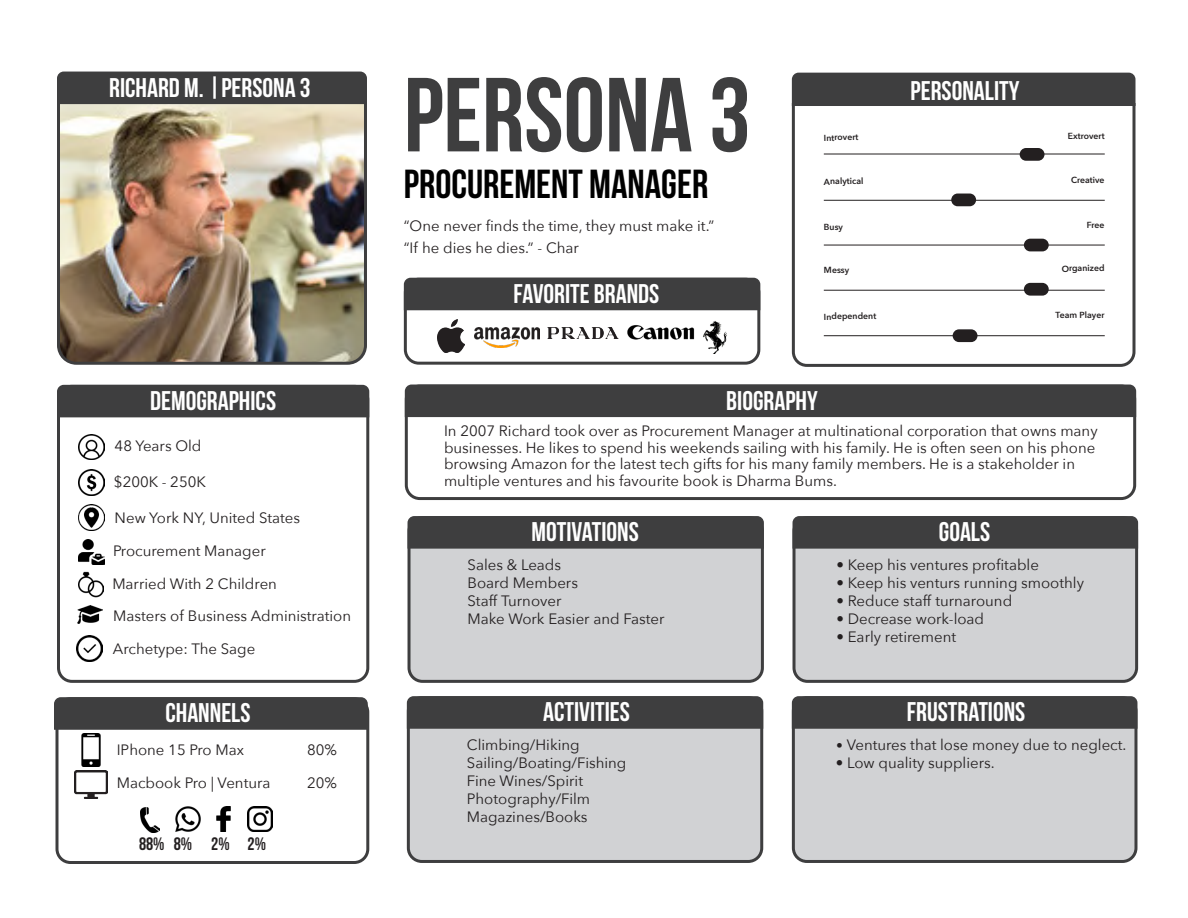
<style>
.page{position:relative;width:1188px;height:918px;background:#fff}
.page>*{position:absolute;margin:0;border:0;box-sizing:border-box;transform-origin:0 0}
.t1{font:105px "Bebas Neue";color:#3e3e3f}
.t2{font:40.5px "Bebas Neue";color:#000}
.t3{font:27px "Bebas Neue";color:#fff}
.t4{font:18px "Bebas Neue";color:#231f20}
.t5{font:15px/16.5px "Avenir Next";color:#231f20}
.t6{font:600 8.7px "Avenir Next";color:#231f20}
.s1{font-family:"Calibri"}
</style>
<div class="page">
<div style="left:404px;top:278px;width:356px;height:87px;border:3px solid #3e3e3f;border-radius:14px"></div>
<div style="left:405px;top:385px;width:731px;height:115px;border:3px solid #3e3e3f;border-radius:14px"></div>
<div style="left:57px;top:385px;width:312px;height:298px;border:3px solid #3e3e3f;border-radius:14px"></div>
<div style="left:56px;top:697px;width:313px;height:167px;border:3px solid #3e3e3f;border-radius:14px"></div>
<div style="left:409px;top:518px;width:353px;height:163px;background:#d1d2d4;border-radius:14px"></div>
<div style="left:408px;top:516px;width:356px;height:167px;border:3px solid #3e3e3f;border-radius:14px"></div>
<div style="left:408px;top:698px;width:354px;height:163px;background:#d1d2d4;border-radius:14px"></div>
<div style="left:407px;top:696px;width:356px;height:167px;border:3px solid #3e3e3f;border-radius:14px"></div>
<div style="left:794px;top:518px;width:343px;height:163px;background:#d1d2d4;border-radius:14px"></div>
<div style="left:793px;top:516px;width:345px;height:167px;border:3px solid #3e3e3f;border-radius:14px"></div>
<div style="left:793px;top:698px;width:343px;height:163px;background:#d1d2d4;border-radius:14px"></div>
<div style="left:792px;top:696px;width:345px;height:167px;border:3px solid #3e3e3f;border-radius:14px"></div>
<img style="left:79px;top:539px;width:25px;height:26px">
<img style="left:78px;top:572px;width:26px;height:25px">
<img style="left:79px;top:434px;width:25px;height:26px">
<img style="left:77px;top:606px;width:26px;height:18px">
<img style="left:76px;top:636px;width:26px;height:25px">
<img style="left:79px;top:469px;width:25px;height:26px">
<img style="left:79px;top:504px;width:25px;height:27px">
<img style="left:81px;top:734px;width:20px;height:33px">
<img style="left:75px;top:770px;width:33px;height:28px">
<img style="left:140px;top:808px;width:19px;height:25px">
<img style="left:216px;top:806px;width:15px;height:25px">
<img style="left:247px;top:806px;width:25px;height:25px">
<img style="left:61px;top:104px;width:302px;height:257px">
<div style="left:57px;top:73px;width:310px;height:292px;border:3px solid #3e3e3f;border-radius:18px"></div>
<img style="left:175px;top:806px;width:26px;height:26px">
<div style="left:57px;top:385px;width:312px;height:32px;background:#3e3e3f"></div>
<div style="left:404px;top:278px;width:356px;height:32px;background:#3e3e3f"></div>
<div style="left:405px;top:385px;width:731px;height:32px;background:#3e3e3f"></div>
<div style="left:57px;top:72px;width:310px;height:32px;background:#3e3e3f"></div>
<div style="left:54px;top:697px;width:314px;height:33px;background:#3e3e3f"></div>
<div style="left:408px;top:516px;width:356px;height:33px;background:#3e3e3f"></div>
<div style="left:407px;top:696px;width:356px;height:33px;background:#3e3e3f"></div>
<div style="left:793px;top:516px;width:345px;height:33px;background:#3e3e3f"></div>
<div style="left:792px;top:696px;width:345px;height:33px;background:#3e3e3f"></div>
<img style="left:438px;top:320px;width:26px;height:33px">
<img style="left:703px;top:321px;width:24px;height:33px">
<img style="left:474px;top:328px;width:65px;height:20px">
<img style="left:547px;top:328px;width:72px;height:11px">
<img style="left:627px;top:325px;width:68px;height:15px">
<div style="left:792px;top:73px;width:343px;height:29px;background:#3e3e3f"></div>
<svg style="left:791px;top:102px;width:345px;height:265px"></svg>
<hr style="left:824px;top:154px;width:281px;height:1px;background:#231f20">
<hr style="left:824px;top:200px;width:281px;height:1px;background:#231f20">
<hr style="left:824px;top:245px;width:281px;height:1px;background:#231f20">
<hr style="left:824px;top:290px;width:281px;height:1px;background:#231f20">
<hr style="left:824px;top:335px;width:281px;height:1px;background:#231f20">
<div style="left:1020px;top:148px;width:25px;height:13px;background:#231f20;border-radius:6px"></div>
<div style="left:1024px;top:239px;width:25px;height:12px;background:#231f20;border-radius:6px"></div>
<div style="left:951px;top:194px;width:25px;height:12px;background:#231f20;border-radius:6px"></div>
<div style="left:1024px;top:283px;width:25px;height:13px;background:#231f20;border-radius:6px"></div>
<div style="left:953px;top:329px;width:24px;height:13px;background:#231f20;border-radius:6px"></div>
<p class="t3" style="left:109px;top:73px;width:203px">RICHARD M. |PERSONA 3</p>
<p class="t1" style="left:404px;top:58px;width:348px">PERSONA 3</p>
<p class="t2" style="left:404px;top:162px;width:306px">PROCUREMENT MANAGER</p>
<p class="t5" style="left:404px;top:216px;width:312px">“One never finds the time, they must make it.”</p>
<p class="t5" style="left:404px;top:239px;width:177px">“If he dies he dies.” - Char</p>
<p class="t3" style="left:513px;top:279px;width:147px">FAVORITE BRANDS</p>
<p class="t3" style="left:911px;top:75px;width:110px">PERSONALITY</p>
<p class="t6" style="left:824px;top:130px;width:36px;rotate:-1deg">Introvert</p>
<p class="t6" style="left:1068px;top:129px;width:38px;rotate:-1deg">Extrovert</p>
<p class="t6" style="left:824px;top:174px;width:41px;rotate:-1deg">Analytical</p>
<p class="t6" style="left:1071px;top:173px;width:35px;rotate:-1deg">Creative</p>
<p class="t6" style="left:824px;top:220px;width:21px;rotate:-1deg">Busy</p>
<p class="t6" style="left:1087px;top:218px;width:19px;rotate:-1deg">Free</p>
<p class="t6" style="left:824px;top:262px;width:27px;rotate:-1deg">Messy</p>
<p class="t6" style="left:1061px;top:261px;width:44px;rotate:-1deg">Organized</p>
<p class="t6" style="left:824px;top:309px;width:54px;rotate:-1deg">Independent</p>
<p class="t6" style="left:1055px;top:308px;width:51px;rotate:-1deg">Team Player</p>
<p class="t3" style="left:150px;top:386px;width:127px">DEMOGRAPHICS</p>
<p class="t3" style="left:726px;top:386px;width:93px">BIOGRAPHY</p>
<p class="t5" style="left:115px;top:437px;width:88px">48 Years Old</p>
<p class="t5" style="left:114px;top:473px;width:93px">$200K - 250K</p>
<p class="t5" style="left:115px;top:508px;width:187px">New York NY, United States</p>
<p class="t5" style="left:113px;top:542px;width:154px">Procurement Manager</p>
<p class="t5" style="left:112px;top:575px;width:166px">Married With 2 Children</p>
<p class="t5" style="left:113px;top:607px;width:239px">Masters of Business Administration</p>
<p class="t5" style="left:113px;top:640px;width:144px">Archetype: The Sage</p>
<p class="t3" style="left:165px;top:698px;width:87px">CHANNELS</p>
<p class="t5" style="left:117px;top:740px;width:129px">IPhone 15 Pro Max</p>
<p class="t5" style="left:307px;top:740px;width:31px">80%</p>
<p class="t5" style="left:117px;top:774px;width:155px">Macbook Pro | Ventura</p>
<p class="t5" style="left:307px;top:774px;width:31px">20%</p>
<p class="t4" style="left:139px;top:834px;width:27px">88%</p>
<p class="t4" style="left:211px;top:834px;width:20px">2%</p>
<p class="t4" style="left:248px;top:834px;width:20px">2%</p>
<p class="t4" style="left:174px;top:834px;width:20px">8%</p>
<p class="t5" style="left:444px;top:422px;width:655px">In 2007 Richard took over as Procurement Manager at multinational corporation that owns many businesses. He likes to spend his weekends sailing with his family. He is often seen on his phone browsing Amazon for the latest tech gifts for his many family members. He is a stakeholder in multiple ventures and his favourite book is Dharma Bums.</p>
<p class="t3" style="left:532px;top:517px;width:109px">MOTIVATIONS</p>
<p class="t5" style="left:468px;top:556px;width:95px">Sales &amp; Leads</p>
<p class="t5" style="left:468px;top:574px;width:112px">Board Members</p>
<p class="t5" style="left:468px;top:592px;width:95px">Staff Turnover</p>
<p class="t5" style="left:468px;top:610px;width:199px">Make Work Easier and Faster</p>
<p class="t3" style="left:543px;top:697px;width:88px">ACTIVITIES</p>
<p class="t5" style="left:467px;top:736px;width:114px">Climbing/Hiking</p>
<p class="t5" style="left:467px;top:754px;width:161px">Sailing/Boating/Fishing</p>
<p class="t5" style="left:467px;top:772px;width:118px">Fine Wines/Spirit</p>
<p class="t5" style="left:467px;top:790px;width:125px">Photography/Film</p>
<p class="t5" style="left:467px;top:808px;width:122px">Magazines/Books</p>
<p class="t3" style="left:939px;top:517px;width:53px">GOALS</p>
<p class="t5" style="left:837px;top:556px;width:204px">• Keep his ventures profitable</p>
<p class="t5" style="left:837px;top:574px;width:249px">• Keep his venturs running smoothly</p>
<p class="t5" style="left:837px;top:592px;width:177px">• Reduce staff turnaround</p>
<p class="t5" style="left:837px;top:610px;width:149px">• Decrease work-load</p>
<p class="t5" style="left:837px;top:628px;width:121px">• Early retirement</p>
<p class="t3" style="left:907px;top:697px;width:120px">FRUSTRATIONS</p>
<p class="t5" style="left:836px;top:736px;width:292px"><span class="s1">•</span> Ventures that lose money due to neglect.</p>
<p class="t5" style="left:836px;top:754px;width:160px">• Low quality suppliers.</p>
</div>
